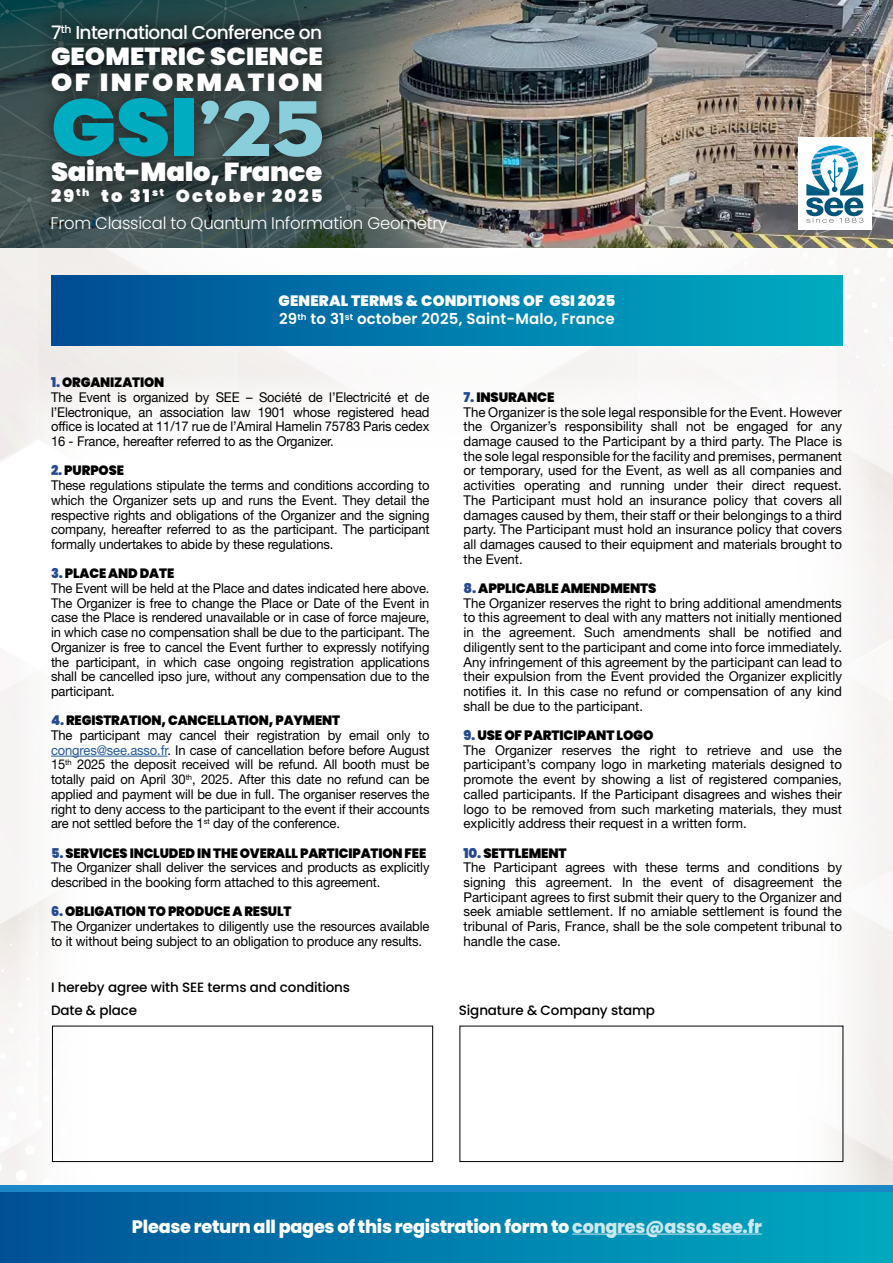
<style>
.page{position:relative;width:893px;height:1263px;background:#fff}
.page>*{position:absolute;margin:0;border:0;box-sizing:border-box;transform-origin:0 0}
.TEXTE_COURANT_COPIE_MAJORS{font:900 80.55px "Poppins";color:#00acbf;scale:1.08 1}
.TEXTE_COURANT_COPIE_MAJORS-2{font:900 25.95px "Poppins";letter-spacing:-.01em;color:#fff;scale:1.05 1}
.TEXTE_COURANT_COPIE_MAJORS-3{font:900 24.6px/25.8px "Poppins";letter-spacing:.005em;color:#fff;scale:1.05 1}
.TEXTE_COURANT_COPIE_MAJORS-4{font:500 18.6px "Poppins";letter-spacing:-.035em;color:#fff}
.t1{font:800 18px "Poppins";letter-spacing:-.015em;color:#fff}
.TEXTE_COURANT_COPIE_MAJORS-5{font:900 17.4px "Poppins";letter-spacing:.12em;color:#fff}
.t2{font:300 16.8px "Poppins";letter-spacing:-.015em;color:#fff}
.t3{font:600 15px/18px "Poppins";letter-spacing:.01em;color:#fff}
.Txt_2{font:13.5px/14.7px "Helvetica Neue LT Std";letter-spacing:-.01em;color:#000;text-align:justify}
.Txt_2-2{font:13.5px/14.7px "Helvetica Neue LT Std";letter-spacing:-.01em;color:#000;text-align:justify;scale:.96 1}
.TERMS_OK{font:900 13.5px "Poppins";letter-spacing:-.01em;color:#000;scale:.96 1}
.Txt_2-3{font:500 13.5px "Poppins";letter-spacing:-.01em;color:#000}
.TERMS_OK-2{font:900 13.5px "Poppins";letter-spacing:-.01em;color:#000}
.s1{font-family:"Neutra Disp Titling";font-weight:400;color:#89ceda}
.s2{font-weight:900}
.s3{color:#254a91}
.s4{color:#275b9b}
.s5{color:#cbe8ee}
</style>
<div class="page">
<svg style="left:0;top:248px;width:893px;height:235px"></svg>
<hr style="left:51px;top:756px;width:116px;height:1px;background:#275b9b">
<div style="left:51px;top:275px;width:791px;height:70px;background:linear-gradient(to right,#004d95,#00adc2)"></div>
<div style="left:460px;top:1026px;width:383px;height:136px;border:1px solid #000"></div>
<div style="left:52px;top:1026px;width:381px;height:136px;border:1px solid #000"></div>
<svg style="left:0;top:1186px;width:893px;height:7px;background:#1685c2"></svg>
<div style="left:0;top:1193px;width:893px;height:70px;background:linear-gradient(to right,#005298,#00abc2)"></div>
<hr style="left:572px;top:1233px;width:190px;height:1px;background:#cbe8ee">
<img style="left:0;top:0;width:893px;height:248px">
<div style="left:798px;top:137px;width:73px;height:93px;background:#fff"></div>
<svg style="left:806px;top:145px;width:57px;height:78px"></svg>
<div style="left:35px;top:8px;width:304px;height:211px;background:#000;opacity:.5"></div>
<p class="TEXTE_COURANT_COPIE_MAJORS-4" style="left:51px;top:22px;width:273px">7<sup>th</sup> International Conference on</p>
<p class="TEXTE_COURANT_COPIE_MAJORS-3" style="left:51px;top:43px;width:260px">GEOMETRIC SCIENCE<br>OF INFORMATION</p>
<p class="TEXTE_COURANT_COPIE_MAJORS" style="left:51px;top:81px;width:255px">GSI<span class="s1">’25</span></p>
<p class="TEXTE_COURANT_COPIE_MAJORS-2" style="left:51px;top:157px;width:260px">Saint-Malo, France</p>
<p class="TEXTE_COURANT_COPIE_MAJORS-5" style="left:51px;top:185px;width:273px">29<sup>th</sup> to 31<sup>st</sup> October 2025</p>
<p class="t2" style="left:51px;top:213px;width:398px">From Classical to Quantum Information Geometry</p>
<p class="t3" style="left:279px;top:292px;width:338px"><span class="s2">GENERAL TERMS &amp; CONDITIONS OF GSI 2025<br></span>29<sup>th</sup> to 31<sup>st</sup> october 2025, Saint-Malo, France</p>
<p class="TERMS_OK" style="left:51px;top:375px;width:119px"><span class="s3">1.</span> ORGANIZATION</p>
<p class="Txt_2-2" style="left:51px;top:390px;width:396px">The Event is organized by SEE – Société de l’Electricité et de l’Electronique, an association law 1901 whose registered head office is located at 11/17 rue de l’Amiral Hamelin 75783 Paris cedex 16 - France, hereafter referred to as the Organizer.</p>
<p class="TERMS_OK" style="left:51px;top:463px;width:77px"><span class="s3">2.</span> PURPOSE</p>
<p class="Txt_2-2" style="left:51px;top:478px;width:396px">These regulations stipulate the terms and conditions according to which the Organizer sets up and runs the Event. They detail the respective rights and obligations of the Organizer and the signing company, hereafter referred to as the participant. The participant formally undertakes to abide by these regulations.</p>
<p class="TERMS_OK" style="left:51px;top:566px;width:130px"><span class="s3">3.</span> PLACE AND DATE</p>
<p class="Txt_2-2" style="left:51px;top:581px;width:396px">The Event will be held at the Place and dates indicated here above.<br>The Organizer is free to change the Place or Date of the Event in case the Place is rendered unavailable or in case of force majeure, in which case no compensation shall be due to the participant. The Organizer is free to cancel the Event further to expressly notifying the participant, in which case ongoing registration applications shall be cancelled ipso jure, without any compensation due to the participant.</p>
<p class="TERMS_OK" style="left:51px;top:713px;width:303px"><span class="s3">4.</span> REGISTRATION, CANCELLATION, PAYMENT</p>
<p class="Txt_2-2" style="left:51px;top:728px;width:396px">The participant may cancel their registration by email only to <span class="s4">congres@see.asso.fr</span>. In case of cancellation before before August 15<sup>th</sup> 2025 the deposit received will be refund. All booth must be totally paid on April 30<sup>th</sup>, 2025. After this date no refund can be applied and payment will be due in full. The organiser reserves the right to deny access to the participant to the event if their accounts are not settled before the 1<sup>st</sup> day of the conference.</p>
<p class="TERMS_OK" style="left:51px;top:845px;width:392px"><span class="s3">5.</span> SERVICES INCLUDED IN THE OVERALL PARTICIPATION FEE</p>
<p class="Txt_2-2" style="left:51px;top:860px;width:396px">The Organizer shall deliver the services and products as explicitly described in the booking form attached to this agreement.</p>
<p class="TERMS_OK" style="left:51px;top:904px;width:252px"><span class="s3">6.</span> OBLIGATION TO PRODUCE A RESULT</p>
<p class="Txt_2-2" style="left:51px;top:919px;width:396px">The Organizer undertakes to diligently use the resources available to it without being subject to an obligation to produce any results.</p>
<p class="Txt_2-3" style="left:51px;top:979px;width:301px">I hereby agree with SEE terms and conditions</p>
<p class="TERMS_OK-2" style="left:463px;top:389px;width:92px"><span class="s3">7.</span> INSURANCE</p>
<p class="Txt_2" style="left:463px;top:404px;width:380px">The Organizer is the sole legal responsible for the Event. However the Organizer’s responsibility shall not be engaged for any damage caused to the Participant by a third party. The Place is the sole legal responsible for the facility and premises, permanent or temporary, used for the Event, as well as all companies and activities operating and running under their direct request.<br>The Participant must hold an insurance policy that covers all damages caused by them, their staff or their belongings to a third party. The Participant must hold an insurance policy that covers all damages caused to their equipment and materials brought to the Event.</p>
<p class="TERMS_OK-2" style="left:463px;top:580px;width:194px"><span class="s3">8.</span> APPLICABLE AMENDMENTS</p>
<p class="Txt_2" style="left:463px;top:595px;width:380px">The Organizer reserves the right to bring additional amendments to this agreement to deal with any matters not initially mentioned</p>
<p class="Txt_2" style="left:463px;top:625px;width:380px">in the agreement. Such amendments shall be notified and diligently sent to the participant and come into force immediately.<br>Any infringement of this agreement by the participant can lead to their expulsion from the Event provided the Organizer explicitly notifies it. In this case no refund or compensation of any kind shall be due to the participant.</p>
<p class="TERMS_OK-2" style="left:463px;top:727px;width:192px"><span class="s3">9.</span> USE OF PARTICIPANT LOGO</p>
<p class="Txt_2" style="left:463px;top:742px;width:380px">The Organizer reserves the right to retrieve and use the participant’s company logo in marketing materials designed to promote the event by showing a list of registered companies, called participants. If the Participant disagrees and wishes their logo to be removed from such marketing materials, they must explicitly address their request in a written form.</p>
<p class="TERMS_OK-2" style="left:463px;top:845px;width:105px"><span class="s3">10.</span> SETTLEMENT</p>
<p class="Txt_2" style="left:463px;top:860px;width:380px">The Participant agrees with these terms and conditions by signing this agreement. In the event of disagreement the Participant agrees to first submit their query to the Organizer and seek amiable settlement. If no amiable settlement is found the tribunal of Paris, France, shall be the sole competent tribunal to handle the case.</p>
<p class="Txt_2-3" style="left:51px;top:1002px;width:88px">Date &amp; place</p>
<p class="Txt_2-3" style="left:459px;top:1002px;width:198px">Signature &amp; Company stamp</p>
<p class="t1" style="left:132px;top:1216px;width:631px">Please return all pages of this registration form to <span class="s5">congres@asso.see.fr</span></p>
</div>
